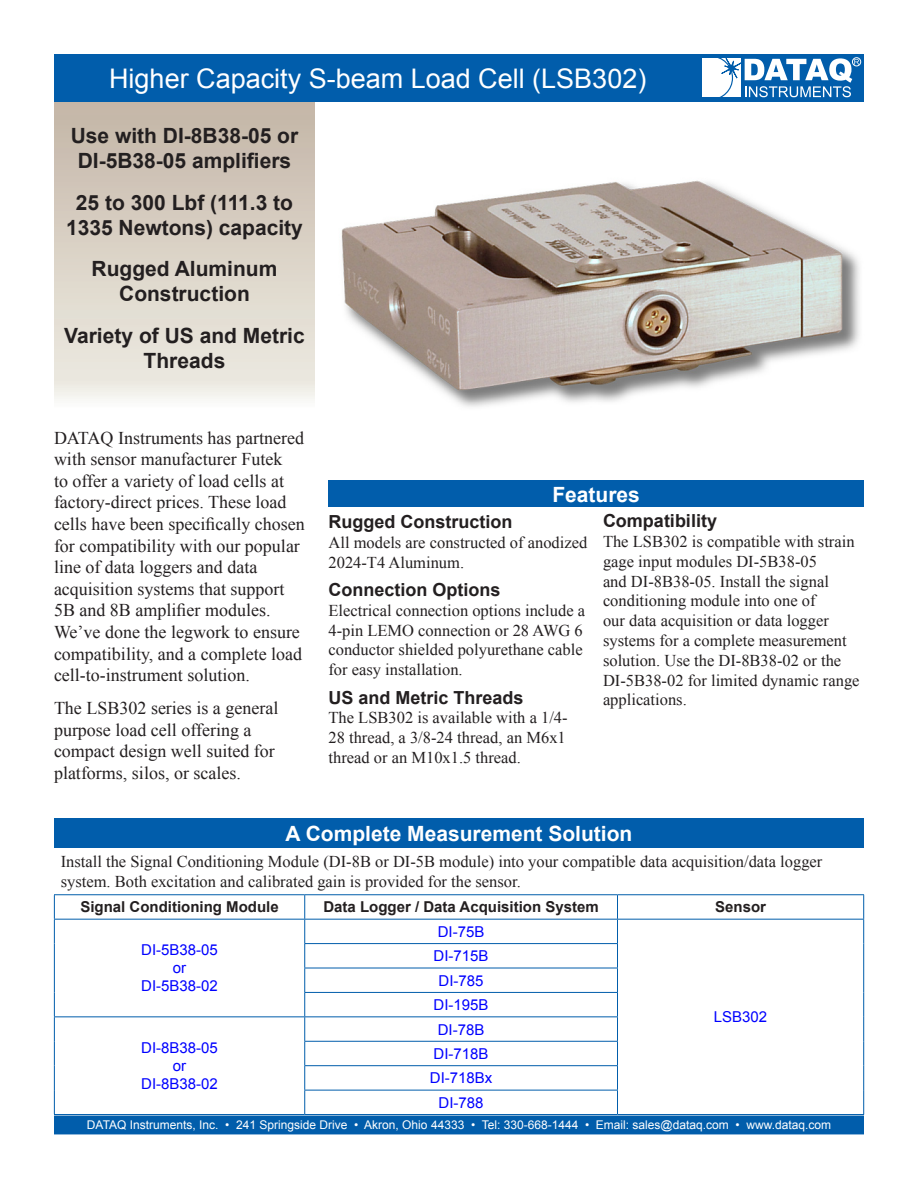
<style>
.page{position:relative;width:918px;height:1188px;background:#fff}
.page>*{position:absolute;margin:0;border:0;box-sizing:border-box;transform-origin:0 0}
.t1{font:27px "Arial";color:#fff}
.t2{font:700 21px/25.2px "Arial";color:#231f20;text-align:center}
.Head1_Features{font:700 21px "Arial";color:#fff}
.t3{font:18px/21.6px "Times New Roman";color:#231f20}
.Head2_Features{font:700 18px "Arial";color:#231f20}
.Head2_Features-2{font:16.5px/19.8px "Times New Roman";color:#231f20}
.t4{font:15px "Arial";color:#00f}
.t5{font:700 15px "Arial";color:#231f20}
.t6{font:12px "Arial";color:#fff}
</style>
<div class="page">
<div style="left:328px;top:480px;width:536px;height:27px;background:#015dab"></div>
<div style="left:54px;top:98px;width:261px;height:311px;background:linear-gradient(to bottom,#c3b4a4,#f2f1ea)"></div>
<div style="left:54px;top:54px;width:648px;height:48px;background:#015dab"></div>
<div style="left:55px;top:1116px;width:808px;height:18px;background:#015dab"></div>
<div style="left:698px;top:54px;width:166px;height:47px;background:#015dab"></div>
<div style="left:702px;top:59px;width:38px;height:38px;background:#fff"></div>
<svg style="left:710px;top:58px;width:24px;height:39px"></svg>
<svg style="left:722px;top:58px;width:20px;height:20px"></svg>
<div style="left:722px;top:58px;width:20px;height:20px;border:1px solid #015dab;border-radius:4px"></div>
<svg style="left:745px;top:58px;width:114px;height:39px"></svg>
<div style="left:852px;top:57px;width:9px;height:9px;border:1px solid #fff;border-radius:50%"></div>
<div style="left:54px;top:818px;width:810px;height:30px;background:#015dab"></div>
<img style="left:341px;top:180px;width:519px;height:227px">
<hr style="left:54px;top:894px;width:251px;height:1px;background:#015dab">
<hr style="left:305px;top:894px;width:313px;height:1px;background:#015dab">
<hr style="left:618px;top:894px;width:246px;height:1px;background:#015dab">
<hr style="left:54px;top:919px;width:251px;height:1px;background:#015dab">
<hr style="left:305px;top:919px;width:313px;height:1px;background:#015dab">
<hr style="left:618px;top:919px;width:246px;height:1px;background:#015dab">
<hr style="left:304px;top:943px;width:314px;height:1px;background:#015dab">
<hr style="left:304px;top:968px;width:314px;height:1px;background:#015dab">
<hr style="left:304px;top:992px;width:314px;height:1px;background:#015dab">
<hr style="left:54px;top:1016px;width:251px;height:1px;background:#015dab">
<hr style="left:305px;top:1016px;width:313px;height:1px;background:#015dab">
<hr style="left:304px;top:1041px;width:314px;height:1px;background:#015dab">
<hr style="left:304px;top:1065px;width:314px;height:1px;background:#015dab">
<svg style="left:54px;top:895px;width:1px;height:219px"></svg>
<hr style="left:304px;top:1090px;width:314px;height:1px;background:#015dab">
<svg style="left:304px;top:895px;width:1px;height:219px"></svg>
<svg style="left:617px;top:895px;width:1px;height:219px"></svg>
<svg style="left:863px;top:895px;width:1px;height:219px"></svg>
<hr style="left:54px;top:1114px;width:251px;height:1px;background:#015dab">
<hr style="left:305px;top:1114px;width:313px;height:1px;background:#015dab">
<hr style="left:618px;top:1114px;width:246px;height:1px;background:#015dab">
<p class="t1" style="left:109px;top:60px;width:539px">Higher Capacity S-beam Load Cell (LSB302)</p>
<p class="t2" style="left:71px;top:124px;width:229px">Use with DI-8B38-05 or<br>DI-5B38-05 amplifiers</p>
<p class="t2" style="left:66px;top:190px;width:238px">25 to 300 Lbf (111.3 to<br>1335 Newtons) capacity</p>
<p class="t2" style="left:92px;top:257px;width:187px">Rugged Aluminum<br>Construction</p>
<p class="t2" style="left:64px;top:324px;width:242px">Variety of US and Metric<br>Threads</p>
<p class="t3" style="left:54px;top:427px;width:252px">DATAQ Instruments has partnered with sensor manufacturer Futek<br>to offer a variety of load cells at factory-direct prices. These load cells have been specifically chosen for compatibility with our popular line of data loggers and data acquisition systems that support<br>5B and 8B amplifier modules.<br>We’ve done the legwork to ensure compatibility, and a complete load cell-to-instrument solution.</p>
<p class="t3" style="left:54px;top:697px;width:226px">The LSB302 series is a general purpose load cell offering a compact design well suited for platforms, silos, or scales.</p>
<p class="Head1_Features" style="left:552px;top:480px;width:89px">Features</p>
<p class="Head2_Features" style="left:328px;top:510px;width:185px">Rugged Construction</p>
<p class="Head2_Features-2" style="left:328px;top:532px;width:260px">All models are constructed of anodized<br>2024-T4 Aluminum.</p>
<p class="Head2_Features" style="left:328px;top:578px;width:174px">Connection Options</p>
<p class="Head2_Features-2" style="left:328px;top:600px;width:258px">Electrical connection options include a 4-pin LEMO connection or 28 AWG 6 conductor shielded polyurethane cable for easy installation.</p>
<p class="Head2_Features" style="left:328px;top:685px;width:197px">US and Metric Threads</p>
<p class="Head2_Features-2" style="left:328px;top:708px;width:241px;text-align:justify">The LSB302 is available with a 1/4- 28 thread, a 3/8-24 thread, an M6x1 thread or an M10x1.5 thread.</p>
<p class="Head2_Features" style="left:603px;top:509px;width:116px">Compatibility</p>
<p class="Head2_Features-2" style="left:603px;top:531px;width:258px">The LSB302 is compatible with strain gage input modules DI-5B38-05<br>and DI-8B38-05. Install the signal conditioning module into one of<br>our data acquisition or data logger systems for a complete measurement solution. Use the DI-8B38-02 or the<br>DI-5B38-02 for limited dynamic range applications.</p>
<p class="Head1_Features" style="left:286px;top:820px;width:348px">A Complete Measurement Solution</p>
<p class="Head2_Features-2" style="left:61px;top:851px;width:763px">Install the Signal Conditioning Module (DI-8B or DI-5B module) into your compatible data acquisition/data logger system. Both excitation and calibrated gain is provided for the sensor.</p>
<p class="t5" style="left:80px;top:897px;width:200px">Signal Conditioning Module</p>
<p class="t5" style="left:323px;top:897px;width:277px">Data Logger / Data Acquisition System</p>
<p class="t5" style="left:715px;top:897px;width:52px">Sensor</p>
<p class="t4" style="left:141px;top:940px;width:78px">DI-5B38-05</p>
<p class="t4" style="left:173px;top:958px;width:15px">or</p>
<p class="t4" style="left:141px;top:976px;width:78px">DI-5B38-02</p>
<p class="t4" style="left:438px;top:922px;width:48px">DI-75B</p>
<p class="t4" style="left:434px;top:946px;width:57px">DI-715B</p>
<p class="t4" style="left:439px;top:971px;width:47px">DI-785</p>
<p class="t4" style="left:434px;top:995px;width:57px">DI-195B</p>
<p class="t4" style="left:714px;top:1007px;width:55px">LSB302</p>
<p class="t4" style="left:438px;top:1019px;width:48px">DI-78B</p>
<p class="t4" style="left:434px;top:1044px;width:57px">DI-718B</p>
<p class="t4" style="left:430px;top:1068px;width:64px">DI-718Bx</p>
<p class="t4" style="left:439px;top:1093px;width:47px">DI-788</p>
<p class="t4" style="left:141px;top:1038px;width:78px">DI-8B38-05</p>
<p class="t4" style="left:173px;top:1056px;width:15px">or</p>
<p class="t4" style="left:141px;top:1074px;width:78px">DI-8B38-02</p>
<p class="t6" style="left:87px;top:1117px;width:746px">DATAQ Instruments, Inc. • 241 Springside Drive • Akron, Ohio 44333 • Tel: 330-668-1444 • Email: sales@dataq.com • www.dataq.com</p>
</div>
